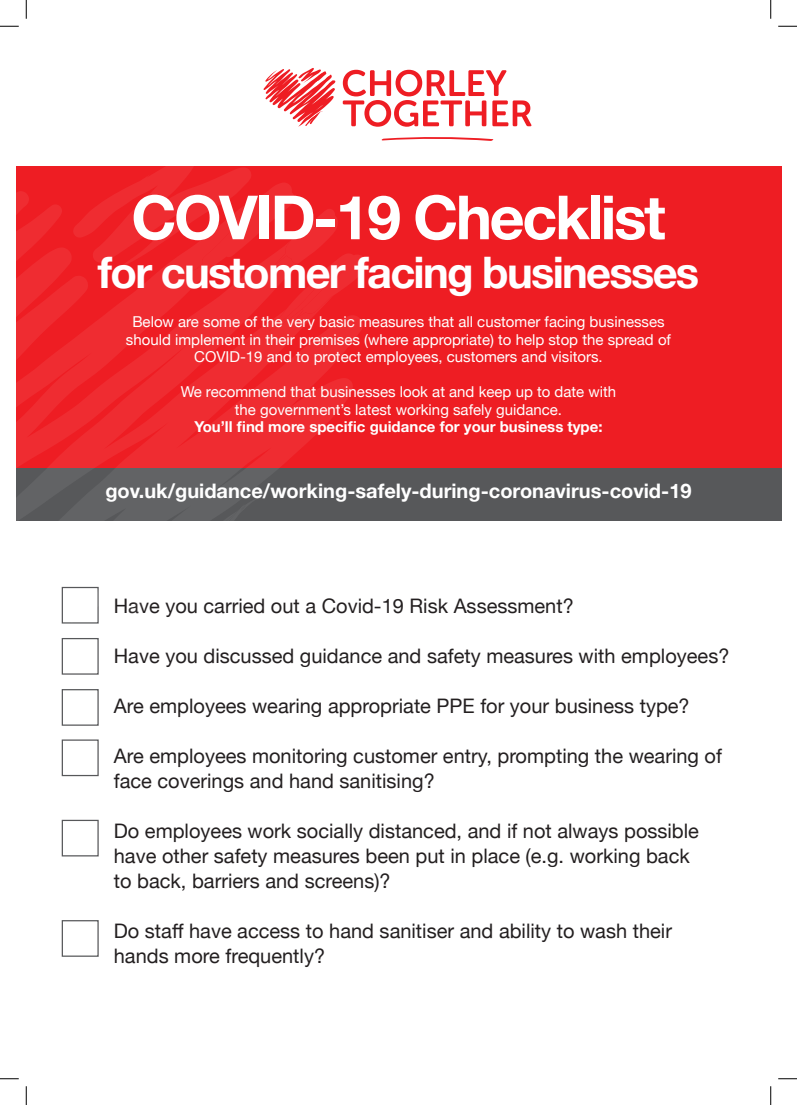
<style>
.page{position:relative;width:797px;height:1105px;background:#fff}
.page>*{position:absolute;margin:0;border:0;box-sizing:border-box;transform-origin:0 0}
.t1{font:700 61px "Helvetica Neue";letter-spacing:-.04em;color:#fff}
.t2{font:700 43.5px "Helvetica Neue";letter-spacing:-.04em;color:#fff}
.t3{font:20px/25px "Helvetica Neue";color:#231f20}
.t4{font:700 20px "Helvetica Neue";color:#fff}
.t5{font:15px/17.5px "Helvetica Neue";color:#fff;text-align:center}
.t6{font:700 15px "Helvetica Neue";color:#fff}
</style>
<div class="page">
<div style="left:16px;top:166px;width:765px;height:355px;background:#ee1d23"></div>
<svg style="left:343px;top:70px;width:188px;height:57px"></svg>
<svg style="left:263px;top:68px;width:72px;height:59px"></svg>
<svg style="left:381px;top:137px;width:113px;height:4px"></svg>
<div style="left:62px;top:638px;width:37px;height:37px;border:1px solid #57585a"></div>
<div style="left:62px;top:689px;width:37px;height:37px;border:1px solid #57585a"></div>
<div style="left:62px;top:739px;width:37px;height:37px;border:1px solid #57585a"></div>
<div style="left:62px;top:820px;width:37px;height:36px;border:1px solid #57585a"></div>
<div style="left:62px;top:920px;width:37px;height:37px;border:1px solid #57585a"></div>
<div style="left:16px;top:468px;width:765px;height:53px;background:#57585a"></div>
<svg style="left:16px;top:191px;width:344px;height:432px"></svg>
<svg style="left:127px;top:498px;width:131px;height:120px"></svg>
<svg style="left:73px;top:166px;width:293px;height:165px"></svg>
<svg style="left:0;top:25px;width:19px;height:2px"></svg>
<svg style="left:778px;top:25px;width:19px;height:2px"></svg>
<svg style="left:0;top:1078px;width:19px;height:1px"></svg>
<svg style="left:778px;top:1078px;width:19px;height:1px"></svg>
<svg style="left:25px;top:0;width:2px;height:19px"></svg>
<svg style="left:25px;top:1086px;width:2px;height:19px"></svg>
<svg style="left:770px;top:0;width:1px;height:19px"></svg>
<svg style="left:770px;top:1086px;width:1px;height:19px"></svg>
<h1 class="t1" style="left:131px;top:170px;width:536px">COVID-19 Checklist</h1>
<h2 class="t2" style="left:98px;top:239px;width:603px">for customer facing businesses</h2>
<p class="t5" style="left:126px;top:314px;width:546px">Below are some of the very basic measures that all customer facing businesses should implement in their premises (where appropriate) to help stop the spread of<br>COVID-19 and to protect employees, customers and visitors.</p>
<p class="t5" style="left:181px;top:384px;width:437px">We recommend that businesses look at and keep up to date with the government’s latest working safely guidance.</p>
<p class="t6" style="left:194px;top:415px;width:410px">You’ll find more specific guidance for your business type:</p>
<p class="t4" style="left:105px;top:476px;width:587px">gov.uk/guidance/working-safely-during-coronavirus-covid-19</p>
<p class="t3" style="left:114px;top:595px;width:461px">Have you carried out a Covid-19 Risk Assessment?</p>
<p class="t3" style="left:114px;top:645px;width:617px">Have you discussed guidance and safety measures with employees?</p>
<p class="t3" style="left:114px;top:695px;width:577px">Are employees wearing appropriate PPE for your business type?</p>
<p class="t3" style="left:114px;top:745px;width:609px">Are employees monitoring customer entry, prompting the wearing of face coverings and hand sanitising?</p>
<p class="t3" style="left:114px;top:820px;width:586px">Do employees work socially distanced, and if not always possible have other safety measures been put in place (e.g. working back to back, barriers and screens)?</p>
<p class="t3" style="left:114px;top:920px;width:559px">Do staff have access to hand sanitiser and ability to wash their hands more frequently?</p>
</div>
